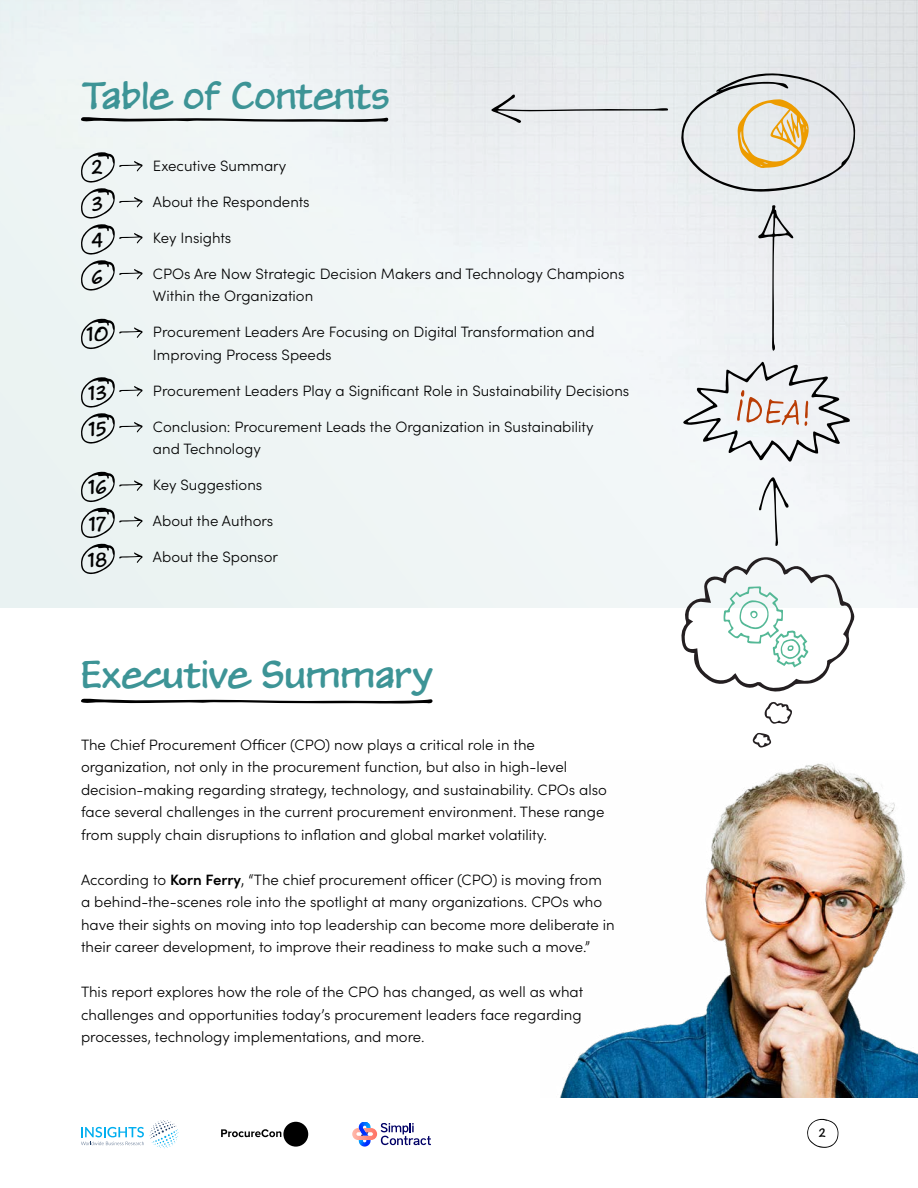
<style>
.page{position:relative;width:918px;height:1188px;background:#fff}
.page>*{position:absolute;margin:0;border:0;box-sizing:border-box;transform-origin:0 0}
.t1{font:37.5px "P22 Kaz Pro";color:#3d9496}
.t2{font:19.5px/36.5px "P22 Kaz Pro";color:#000;text-align:justify}
.t3{font:300 15px/22.5px "Sofia Pro";color:#000}
.t4{font:12px "P22 Kaz Pro";color:#000}
.s1{font-weight:600}
</style>
<div class="page">
<img style="left:560px;top:763px;width:358px;height:334px">
<svg style="left:682px;top:359px;width:168px;height:103px"></svg>
<svg style="left:490px;top:94px;width:178px;height:29px;background:#d7dadc"></svg>
<svg style="left:759px;top:477px;width:30px;height:69px"></svg>
<svg style="left:807px;top:1119px;width:31px;height:29px"></svg>
<svg style="left:221px;top:1129px;width:60px;height:8px"></svg>
<div style="left:283px;top:1122px;width:25px;height:25px;background:#000;border-radius:50%"></div>
<svg style="left:150px;top:1120px;width:29px;height:29px"></svg>
<svg style="left:81px;top:1127px;width:63px;height:18px"></svg>
<svg style="left:352px;top:1122px;width:79px;height:25px"></svg>
<svg style="left:80px;top:117px;width:309px;height:5px"></svg>
<svg style="left:81px;top:699px;width:352px;height:5px"></svg>
<svg style="left:758px;top:205px;width:36px;height:147px;background:#d9dbdd"></svg>
<svg style="left:681px;top:73px;width:174px;height:119px;background:#d9d7cf"></svg>
<svg style="left:681px;top:557px;width:175px;height:135px"></svg>
<svg style="left:764px;top:702px;width:28px;height:22px"></svg>
<svg style="left:753px;top:733px;width:18px;height:15px"></svg>
<svg style="left:81px;top:152px;width:62px;height:139px"></svg>
<svg style="left:81px;top:319px;width:62px;height:30px;background:#d0d6d6"></svg>
<svg style="left:81px;top:377px;width:62px;height:67px;background:#d2d9d8"></svg>
<svg style="left:81px;top:472px;width:62px;height:30px;background:#cfd6d5"></svg>
<svg style="left:81px;top:508px;width:62px;height:30px;background:#ced5d5"></svg>
<svg style="left:81px;top:544px;width:62px;height:30px;background:#ced5d5"></svg>
<h1 class="t1" style="left:81px;top:69px;width:310px">Table of Contents</h1>
<h2 class="t2" style="left:91px;top:148px;width:13px">2<br>3<br>4<br>6</h2>
<h2 class="t2" style="left:86px;top:315px;width:23px">10</h2>
<h2 class="t2" style="left:88px;top:374px;width:20px">13<br>15</h2>
<h2 class="t2" style="left:88px;top:468px;width:21px">16<br>17<br>18</h2>
<p class="t3" style="left:153px;top:153px;width:135px">Executive Summary</p>
<p class="t3" style="left:153px;top:189px;width:158px">About the Respondents</p>
<p class="t3" style="left:153px;top:225px;width:80px">Key Insights</p>
<p class="t3" style="left:153px;top:261px;width:473px">CPOs Are Now Strategic Decision Makers and Technology Champions<br>Within the Organization</p>
<p class="t3" style="left:153px;top:320px;width:443px">Procurement Leaders Are Focusing on Digital Transformation and<br>Improving Process Speeds</p>
<p class="t3" style="left:153px;top:378px;width:478px">Procurement Leaders Play a Significant Role in Sustainability Decisions</p>
<p class="t3" style="left:153px;top:414px;width:442px">Conclusion: Procurement Leads the Organization in Sustainability and Technology</p>
<p class="t3" style="left:153px;top:473px;width:111px">Key Suggestions</p>
<p class="t3" style="left:153px;top:509px;width:122px">About the Authors</p>
<p class="t3" style="left:153px;top:545px;width:127px">About the Sponsor</p>
<h1 class="t1" style="left:81px;top:647px;width:354px">Executive Summary</h1>
<p class="t3" style="left:81px;top:732px;width:528px">The Chief Procurement Officer (CPO) now plays a critical role in the organization, not only in the procurement function, but also in high-level decision-making regarding strategy, technology, and sustainability. CPOs also face several challenges in the current procurement environment. These range from supply chain disruptions to inflation and global market volatility.</p>
<p class="t3" style="left:81px;top:867px;width:535px">According to <span class="s1">Korn Ferry</span>, “The chief procurement officer (CPO) is moving from a behind-the-scenes role into the spotlight at many organizations. CPOs who have their sights on moving into top leadership can become more deliberate in their career development, to improve their readiness to make such a move.”</p>
<p class="t3" style="left:81px;top:980px;width:504px;text-align:justify">This report explores how the role of the CPO has changed, as well as what challenges and opportunities today’s procurement leaders face regarding processes, technology implementations, and more.</p>
<p class="t4" style="left:819px;top:1124px;width:8px">2</p>
</div>
